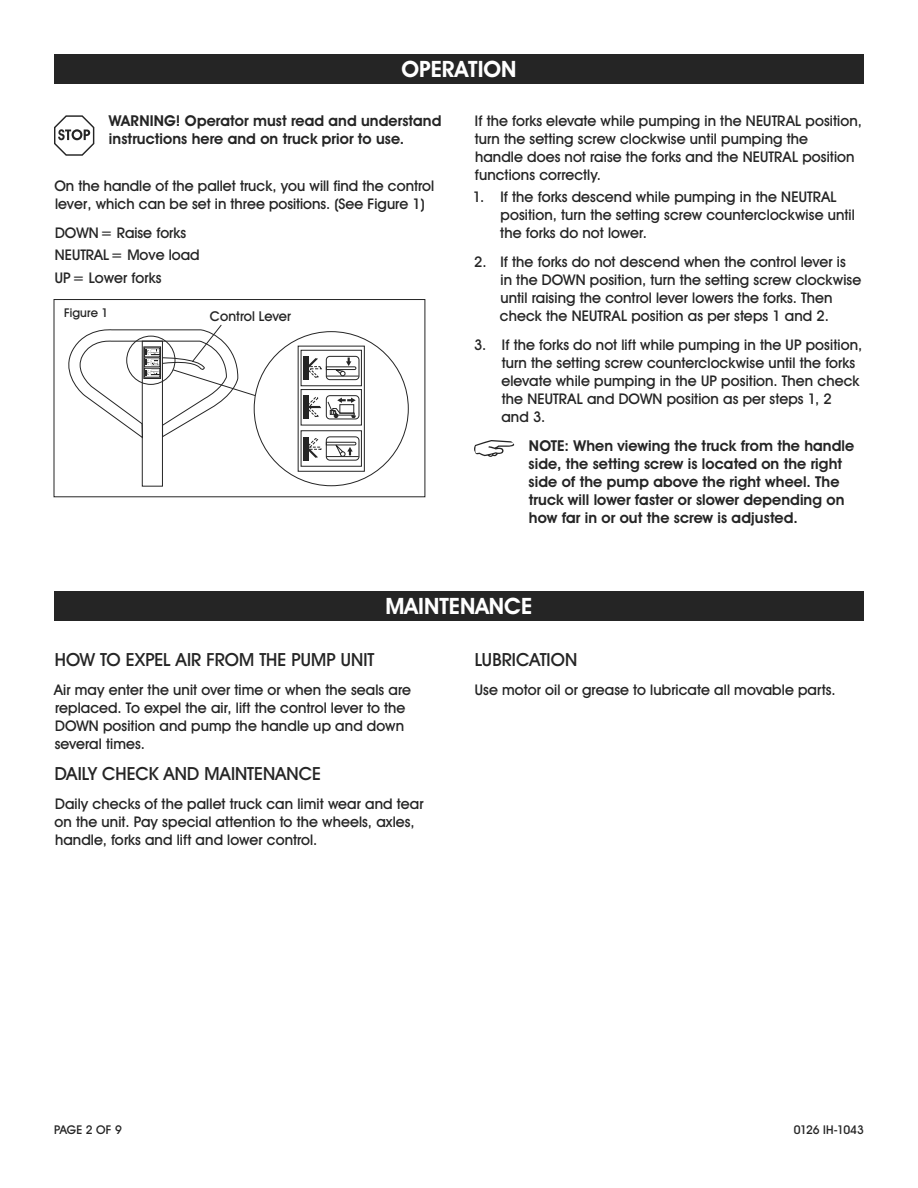
<style>
.page{position:relative;width:918px;height:1188px;background:#fff}
.page>*{position:absolute;margin:0;border:0;box-sizing:border-box;transform-origin:0 0}
.t1{font:700 22.5px "Uline Two Knine";color:#fff}
.t2{font:18px "Uline Two Knine";letter-spacing:.005em;color:#252525}
.t3{font:700 15px/18px "Uline Two Knine";letter-spacing:.005em;color:#252525}
.t4{font:14.7px/18px "Uline Two Knine";letter-spacing:.005em;color:#252525}
.t5{font:13.5px "Uline Two Knine";color:#252525}
.t6{font:12px "Uline Two Knine";color:#252525}
.t7{font:12px "Uline Two Knine";letter-spacing:-.02em;color:#252525}
</style>
<div class="page">
<div style="left:54px;top:591px;width:810px;height:30px;background:#252525"></div>
<svg style="left:54px;top:115px;width:40px;height:41px"></svg>
<svg style="left:474px;top:440px;width:41px;height:17px"></svg>
<div style="left:54px;top:54px;width:810px;height:30px;background:#252525"></div>
<div style="left:142px;top:341px;width:21px;height:146px;border:1px solid #252525"></div>
<div style="left:298px;top:346px;width:67px;height:126px;border:1px solid #252525"></div>
<div style="left:301px;top:350px;width:61px;height:36px;border:1px solid #252525"></div>
<div style="left:301px;top:389px;width:61px;height:36px;border:1px solid #252525"></div>
<div style="left:301px;top:430px;width:61px;height:37px;border:1px solid #252525"></div>
<div style="left:304px;top:356px;width:5px;height:24px;background:#252525"></div>
<div style="left:326px;top:356px;width:33px;height:24px;border:1px solid #252525;border-radius:4px"></div>
<hr style="left:326px;top:376px;width:33px;height:1px;background:#252525">
<svg style="left:309px;top:358px;width:48px;height:20px"></svg>
<div style="left:304px;top:437px;width:5px;height:23px;background:#252525"></div>
<div style="left:326px;top:436px;width:33px;height:25px;border:1px solid #252525;border-radius:4px"></div>
<hr style="left:326px;top:456px;width:33px;height:1px;background:#252525">
<svg style="left:309px;top:438px;width:48px;height:20px"></svg>
<div style="left:304px;top:396px;width:5px;height:23px;background:#252525"></div>
<svg style="left:309px;top:397px;width:12px;height:20px"></svg>
<div style="left:326px;top:395px;width:33px;height:24px;border:1px solid #252525;border-radius:4px"></div>
<svg style="left:327px;top:398px;width:29px;height:20px"></svg>
<div style="left:340px;top:404px;width:14px;height:10px;border:1px solid #252525"></div>
<div style="left:54px;top:299px;width:371px;height:198px;border:1px solid #252525"></div>
<svg style="left:68px;top:324px;width:188px;height:115px"></svg>
<h1 class="t1" style="left:401px;top:56px;width:117px">OPERATION</h1>
<p class="t3" style="left:109px;top:112px;width:334px">WARNING! Operator must read and understand instructions here and on truck prior to use.</p>
<p class="t4" style="left:54px;top:176px;width:381px">On the handle of the pallet truck, you will find the control lever, which can be set in three positions. (See Figure 1)</p>
<p class="t4" style="left:55px;top:221px;width:146px;line-height:22.5px">DOWN= Raise forks<br>NEUTRAL= Move load<br>UP= Lower forks</p>
<p class="t6" style="left:64px;top:306px;width:46px">Figure 1</p>
<p class="t5" style="left:210px;top:308px;width:83px">Control Lever</p>
<p class="t4" style="left:475px;top:111px;width:389px">If the forks elevate while pumping in the NEUTRAL position, turn the setting screw clockwise until pumping the<br>handle does not raise the forks and the NEUTRAL position functions correctly.</p>
<p class="t4" style="left:500px;top:188px;width:356px;text-indent:-27px">1. If the forks descend while pumping in the NEUTRAL position, turn the setting screw counterclockwise until the forks do not lower.</p>
<p class="t4" style="left:500px;top:253px;width:363px;text-indent:-26px">2. If the forks do not descend when the control lever is<br>in the DOWN position, turn the setting screw clockwise until raising the control lever lowers the forks. Then check the NEUTRAL position as per steps 1 and 2.</p>
<p class="t4" style="left:501px;top:335px;width:362px;text-indent:-27px">3. If the forks do not lift while pumping in the UP position, turn the setting screw counterclockwise until the forks elevate while pumping in the UP position. Then check the NEUTRAL and DOWN position as per steps 1, 2 and 3.</p>
<p class="t3" style="left:529px;top:436px;width:327px">NOTE: When viewing the truck from the handle side, the setting screw is located on the right side of the pump above the right wheel. The truck will lower faster or slower depending on how far in or out the screw is adjusted.</p>
<h1 class="t1" style="left:386px;top:593px;width:148px">MAINTENANCE</h1>
<p class="t2" style="left:55px;top:648px;width:321px">HOW TO EXPEL AIR FROM THE PUMP UNIT</p>
<p class="t4" style="left:54px;top:680px;width:358px">Air may enter the unit over time or when the seals are replaced. To expel the air, lift the control lever to the DOWN position and pump the handle up and down several times.</p>
<p class="t2" style="left:55px;top:762px;width:268px">DAILY CHECK AND MAINTENANCE</p>
<p class="t4" style="left:54px;top:794px;width:371px">Daily checks of the pallet truck can limit wear and tear on the unit. Pay special attention to the wheels, axles, handle, forks and lift and lower control.</p>
<p class="t2" style="left:475px;top:648px;width:104px">LUBRICATION</p>
<p class="t4" style="left:475px;top:680px;width:362px">Use motor oil or grease to lubricate all movable parts.</p>
<p class="t6" style="left:54px;top:1122px;width:69px">PAGE 2 OF 9</p>
<p class="t7" style="left:794px;top:1122px;width:72px">0126 IH-1043</p>
</div>
